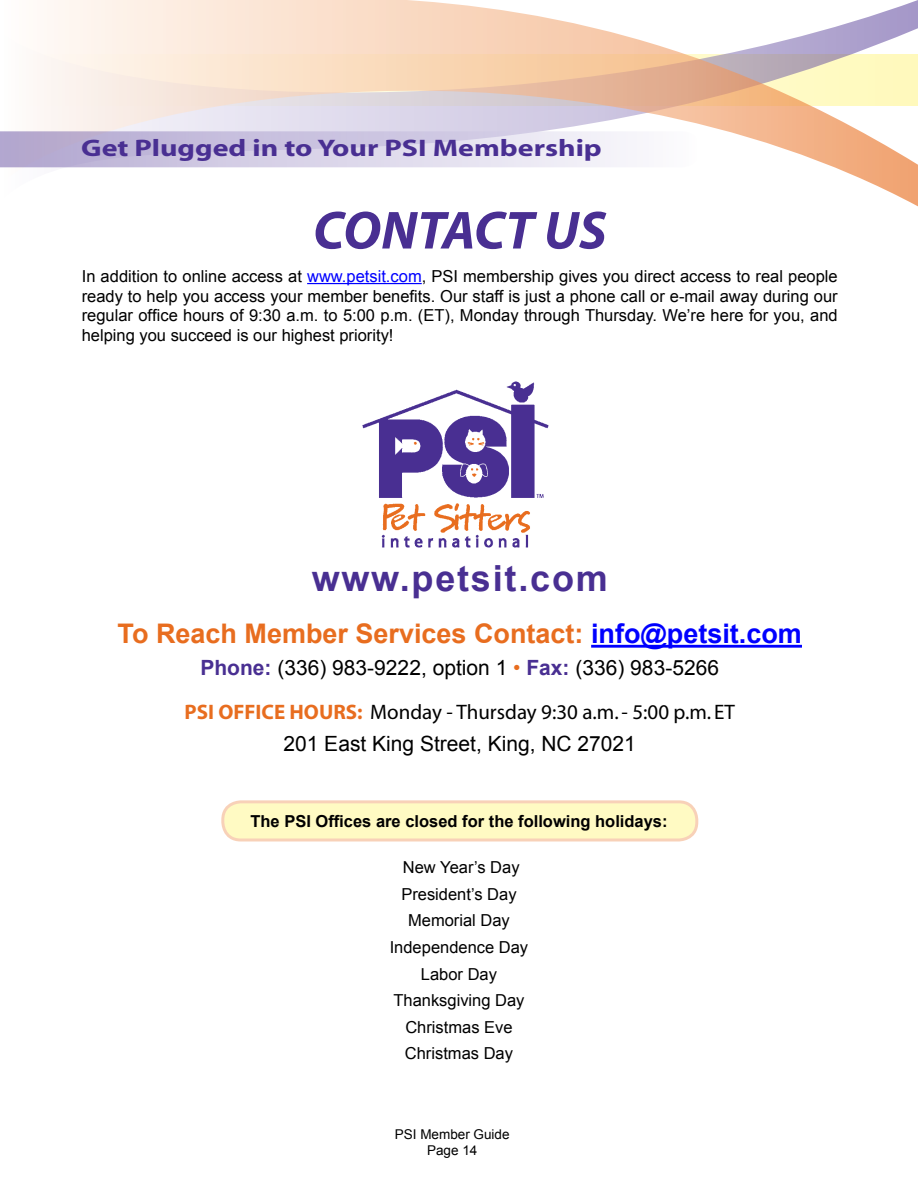
<style>
.page{position:relative;width:918px;height:1188px;background:#fff}
.page>*{position:absolute;margin:0;border:0;box-sizing:border-box;transform-origin:0 0}
.t1{font:italic 700 54px "Myriad";color:#492f92}
.t2{font:700 36px "Arial";letter-spacing:.05em;color:#492f92}
.t3{font:700 27px "Arial";color:#e86d1f}
.t4{font:700 24px "Myriad";color:#492f92;scale:1.25 1}
.t5{font:21px "Arial";color:#000}
.t6{font:21px "Myriad";color:#000}
.t7{font:16.5px/26.5px "Arial";color:#000;text-align:justify}
.t8{font:700 16.5px "Arial";color:#000}
.t9{font:13.5px/16.2px "Arial";color:#000;text-align:center}
.s1{color:#00f}
.s2{font-weight:700;color:#492f92}
.s3{color:#e86d1f}
.s4{font-weight:700;color:#e86d1f}
</style>
<div class="page">
<div style="left:223px;top:802px;width:474px;height:38px;background:#fffac3;border-radius:18px"></div>
<div style="left:221px;top:800px;width:477px;height:42px;border:3px solid #f09a62;border-radius:18px"></div>
<svg style="left:0;top:0;width:918px;height:206px"></svg>
<hr style="left:307px;top:283px;width:115px;height:1px;background:#00f">
<hr style="left:591px;top:645px;width:211px;height:3px;background:#00f">
<img style="left:362px;top:381px;width:187px;height:167px">
<svg style="left:0;top:131px;width:700px;height:36px"></svg>
<h3 class="t4" style="left:81px;top:136px;width:418px">Get Plugged in to Your PSI Membership</h3>
<h1 class="t1" style="left:313px;top:203px;width:295px">CONTACT US</h1>
<p class="t7" style="left:82px;top:266px;width:757px;line-height:19.8px">In addition to online access at <span class="s1">www.petsit.com</span>, PSI membership gives you direct access to real people ready to help you access your member benefits. Our staff is just a phone call or e-mail away during our regular office hours of 9:30 a.m. to 5:00 p.m. (ET), Monday through Thursday. We’re here for you, and helping you succeed is our highest priority!</p>
<h2 class="t2" style="left:312px;top:554px;width:298px">www.petsit.com</h2>
<h3 class="t3" style="left:118px;top:616px;width:686px">To Reach Member Services Contact: <span class="s1">info@petsit.com</span></h3>
<p class="t5" style="left:200px;top:654px;width:520px"><span class="s2">Phone:</span> (336) 983-9222, option 1 <span class="s3">•</span> <span class="s2">Fax:</span> (336) 983-5266</p>
<p class="t6" style="left:185px;top:702px;width:552px"><span class="s4">PSI OFFICE HOURS:</span> Monday - Thursday 9:30 a.m. - 5:00 p.m. ET</p>
<p class="t5" style="left:283px;top:730px;width:354px">201 East King Street, King, NC 27021</p>
<p class="t8" style="left:250px;top:810px;width:419px">The PSI Offices are closed for the following holidays:</p>
<p class="t7" style="left:390px;top:854px;width:140px;text-align:center">New Year’s Day<br>President’s Day<br>Memorial Day<br>Independence Day<br>Labor Day<br>Thanksgiving Day<br>Christmas Eve<br>Christmas Day</p>
<p class="t9" style="left:395px;top:1127px;width:116px">PSI Member Guide<br>Page 14</p>
</div>
